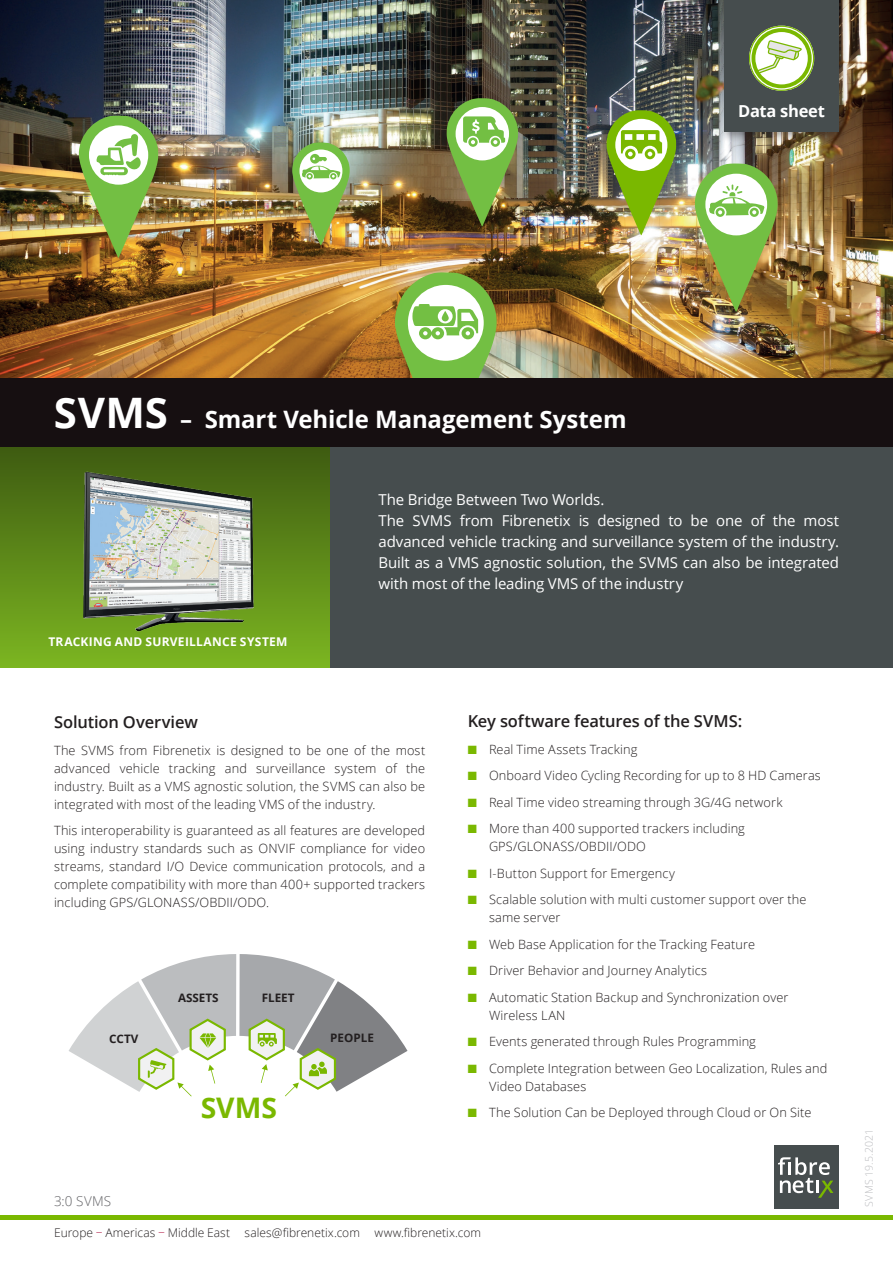
<style>
.page{position:relative;width:893px;height:1263px;background:#fff}
.page>*{position:absolute;margin:0;border:0;box-sizing:border-box;transform-origin:0 0}
.t1{font:700 28.35px "Open Sans";color:#7ab800}
.t2{font:700 24px "Open Sans";letter-spacing:-.005em;color:#fff}
.t3{font:600 16.5px "Open Sans";letter-spacing:-.01em;color:#231f20}
.t4{font:700 16.5px "Open Sans";letter-spacing:-.015em;color:#fff}
.t5{font:15px/21px "Open Sans";letter-spacing:-.01em;color:#fff;text-align:justify}
.t6{font:300 13.5px "Open Sans";color:#636366}
.t7{font:300 12.75px/18px "Open Sans";letter-spacing:.01em;color:#231f20}
.Contacts{font:300 12px "Open Sans";color:#231f20}
.t8{font:700 12px "Open Sans";letter-spacing:.02em;color:#fff}
.t9{font:700 11.7px "Open Sans";color:#231f20}
.t10{font:300 10.5px "Open Sans";letter-spacing:.005em;color:#bcbdc0}
.s1{font-size:42px}
.s2{color:#7ab800}
.s3{color:#ab0333}
</style>
<div class="page">
<div style="left:0;top:446px;width:336px;height:222px;background:linear-gradient(to bottom,#3e5b11,#7bb521)"></div>
<img style="left:0;top:0;width:893px;height:378px">
<svg style="left:395px;top:272px;width:102px;height:106px"></svg>
<svg style="left:442px;top:311px;width:7px;height:10px"></svg>
<svg style="left:446px;top:98px;width:72px;height:129px;background:#809b57"></svg>
<img style="left:292px;top:142px;width:58px;height:104px">
<img style="left:79px;top:115px;width:79px;height:143px">
<img style="left:695px;top:163px;width:83px;height:149px">
<img style="left:606px;top:110px;width:70px;height:126px">
<hr style="left:0;top:1215px;width:893px;height:4px;background:#7ab800">
<div style="left:330px;top:446px;width:563px;height:222px;background:#464d4e"></div>
<div style="left:718px;top:0;width:131px;height:144px;background:#231f20;opacity:.4"></div>
<div style="left:724px;top:0;width:115px;height:131px;background:#464d4e"></div>
<div style="left:0;top:378px;width:893px;height:68px;background:#160f11"></div>
<svg style="left:69px;top:954px;width:338px;height:142px"></svg>
<img style="left:74px;top:458px;width:188px;height:188px">
<div style="left:774px;top:1146px;width:65px;height:63px;background:#464d4e"></div>
<svg style="left:778px;top:1157px;width:55px;height:41px"></svg>
<svg style="left:749px;top:26px;width:65px;height:65px"></svg>
<p class="t4" style="left:738px;top:99px;width:88px">Data sheet</p>
<p class="t2" style="left:54px;top:402px;width:574px"><span class="s1">SVMS</span> – Smart Vehicle Management System</p>
<p class="t8" style="left:48px;top:633px;width:241px">TRACKING AND SURVEILLANCE SYSTEM</p>
<p class="t5" style="left:378px;top:488px;width:227px">The Bridge Between Two Worlds.</p>
<p class="t5" style="left:378px;top:509px;width:462px">The SVMS from Fibrenetix is designed to be one of the most advanced vehicle tracking and surveillance system of the industry.<br>Built as a VMS agnostic solution, the SVMS can also be integrated with most of the leading VMS of the industry</p>
<p class="t3" style="left:54px;top:711px;width:145px">Solution Overview</p>
<p class="t7" style="left:54px;top:741px;width:373px;text-align:justify">The SVMS from Fibrenetix is designed to be one of the most advanced vehicle tracking and surveillance system of the industry. Built as a VMS agnostic solution, the SVMS can also be integrated with most of the leading VMS of the industry.</p>
<p class="t7" style="left:54px;top:821px;width:373px;text-align:justify">This interoperability is guaranteed as all features are developed using industry standards such as ONVIF compliance for video streams, standard I/O Device communication protocols, and a complete compatibility with more than 400+ supported trackers including GPS/GLONASS/OBDII/ODO.</p>
<p class="t9" style="left:109px;top:1031px;width:31px">CCTV</p>
<p class="t6" style="left:54px;top:1192px;width:59px">3:0 SVMS</p>
<p class="t9" style="left:178px;top:990px;width:42px">ASSETS</p>
<p class="t9" style="left:262px;top:990px;width:34px">FLEET</p>
<p class="t1" style="left:201px;top:1087px;width:78px">SVMS</p>
<p class="t9" style="left:330px;top:1029px;width:45px">PEOPLE</p>
<p class="t3" style="left:468px;top:710px;width:276px">Key software features of the SVMS:</p>
<p class="t7" style="left:468px;top:739px;width:171px"><span class="s2">■</span> Real Time Assets Tracking</p>
<p class="t7" style="left:468px;top:766px;width:355px"><span class="s2">■</span> Onboard Video Cycling Recording for up to 8 HD Cameras</p>
<p class="t7" style="left:468px;top:793px;width:316px"><span class="s2">■</span> Real Time video streaming through 3G/4G network</p>
<p class="t7" style="left:489px;top:819px;width:257px;text-indent:-21px"><span class="s2">■</span> More than 400 supported trackers including<br>GPS/GLONASS/OBDII/ODO</p>
<p class="t7" style="left:468px;top:864px;width:209px"><span class="s2">■</span> I-Button Support for Emergency</p>
<p class="t7" style="left:489px;top:890px;width:319px;text-indent:-21px"><span class="s2">■</span> Scalable solution with multi customer support over the same server</p>
<p class="t7" style="left:468px;top:935px;width:289px"><span class="s2">■</span> Web Base Application for the Tracking Feature</p>
<p class="t7" style="left:468px;top:961px;width:241px"><span class="s2">■</span> Driver Behavior and Journey Analytics</p>
<p class="t7" style="left:489px;top:988px;width:301px;text-indent:-21px"><span class="s2">■</span> Automatic Station Backup and Synchronization over<br>Wireless LAN</p>
<p class="t7" style="left:468px;top:1032px;width:290px"><span class="s2">■</span> Events generated through Rules Programming</p>
<p class="t7" style="left:489px;top:1059px;width:340px;text-indent:-21px"><span class="s2">■</span> Complete Integration between Geo Localization, Rules and<br>Video Databases</p>
<p class="t7" style="left:468px;top:1103px;width:345px"><span class="s2">■</span> The Solution Can be Deployed through Cloud or On Site</p>
<p class="Contacts" style="left:54px;top:1224px;width:428px">Europe <span class="s3">−</span> Americas <span class="s3">−</span> Middle East sales@fibrenetix.com www.fibrenetix.com</p>
<p class="t10" style="left:862px;top:1207px;width:79px;rotate:-90deg">SVMS 19.5.2021</p>
</div>
